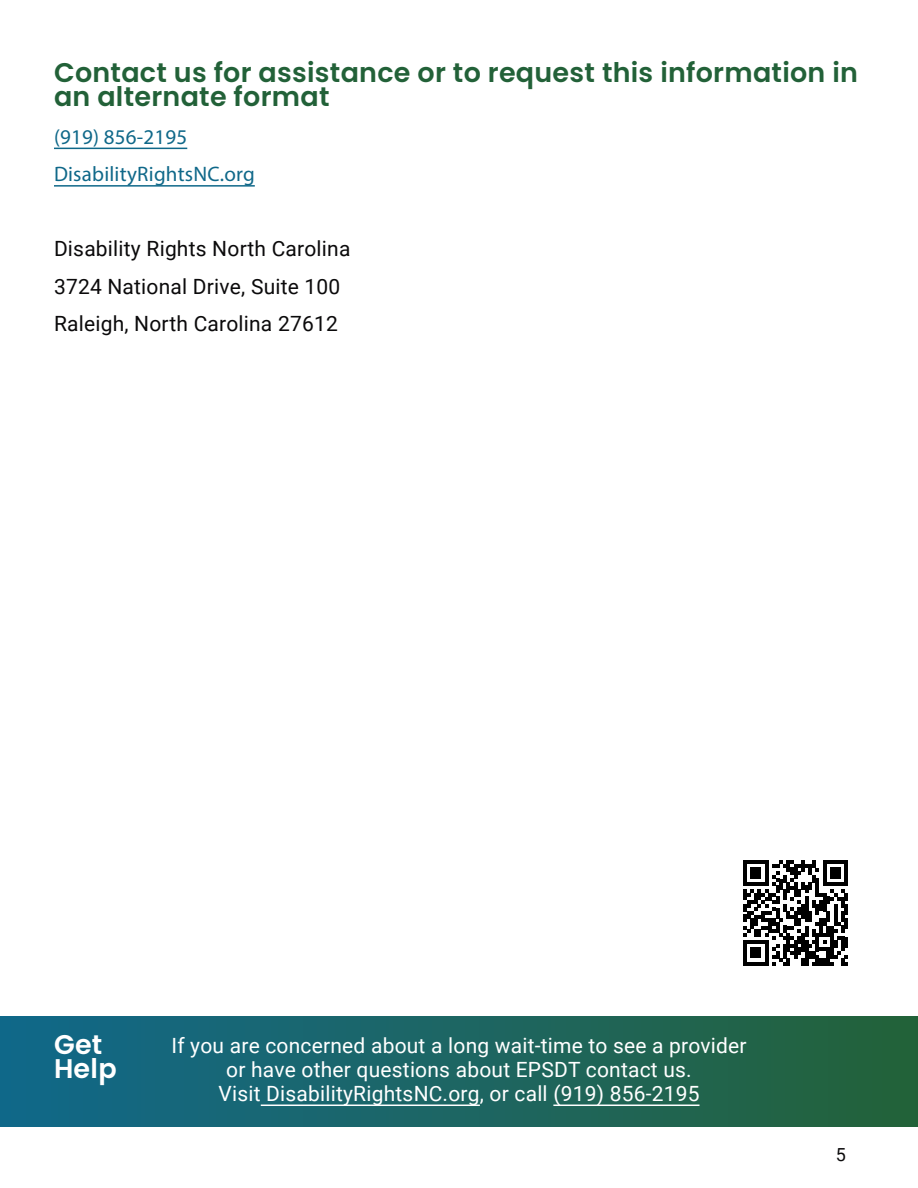
<style>
.page{position:relative;width:918px;height:1188px;background:#fff}
.page>*{position:absolute;margin:0;border:0;box-sizing:border-box;transform-origin:0 0}
.Heading_3{font:600 27px/24px "Poppins";letter-spacing:.01em;color:#226138}
.Heading_3-2{font:600 27px/24px "Poppins";letter-spacing:.01em;color:#fff}
.Normal_Center{font:21px/24px "Roboto";letter-spacing:.01em;color:#fff;text-align:center}
.t1{font:21px "Roboto";letter-spacing:.01em;color:#0b0a0b}
.t2{font:21px "Myriad Pro";letter-spacing:.01em;color:#0f6889}
.t3{font:18px "Roboto";color:#0b0a0b}
</style>
<div class="page">
<div style="left:0;top:1017px;width:918px;height:110px;background:linear-gradient(to right,#12688b,#25623a)"></div>
<hr style="left:261px;top:1105px;width:219px;height:1px;background:#fff">
<hr style="left:553px;top:1105px;width:147px;height:1px;background:#fff">
<hr style="left:54px;top:148px;width:133px;height:1px;background:#0f6889">
<hr style="left:54px;top:185px;width:201px;height:2px;background:#0f6889">
<svg style="left:743px;top:860px;width:105px;height:106px"></svg>
<h2 class="Heading_3" style="left:54px;top:61px;width:806px">Contact us for assistance or to request this information in an alternate format</h2>
<p class="t2" style="left:54px;top:124px;width:135px">(919) 856-2195</p>
<p class="t2" style="left:54px;top:161px;width:202px">DisabilityRightsNC.org</p>
<p class="t1" style="left:54px;top:234px;width:298px">Disability Rights North Carolina</p>
<p class="t1" style="left:54px;top:272px;width:288px">3724 National Drive, Suite 100</p>
<p class="t1" style="left:54px;top:309px;width:285px">Raleigh, North Carolina 27612</p>
<h2 class="Heading_3-2" style="left:54px;top:1033px;width:64px">Get<br>Help</h2>
<p class="Normal_Center" style="left:171px;top:1033px;width:577px">If you are concerned about a long wait-time to see a provider or have other questions about EPSDT contact us.<br>Visit DisabilityRightsNC.org, or call (919) 856-2195</p>
<p class="t3" style="left:836px;top:1142px;width:12px">5</p>
</div>
